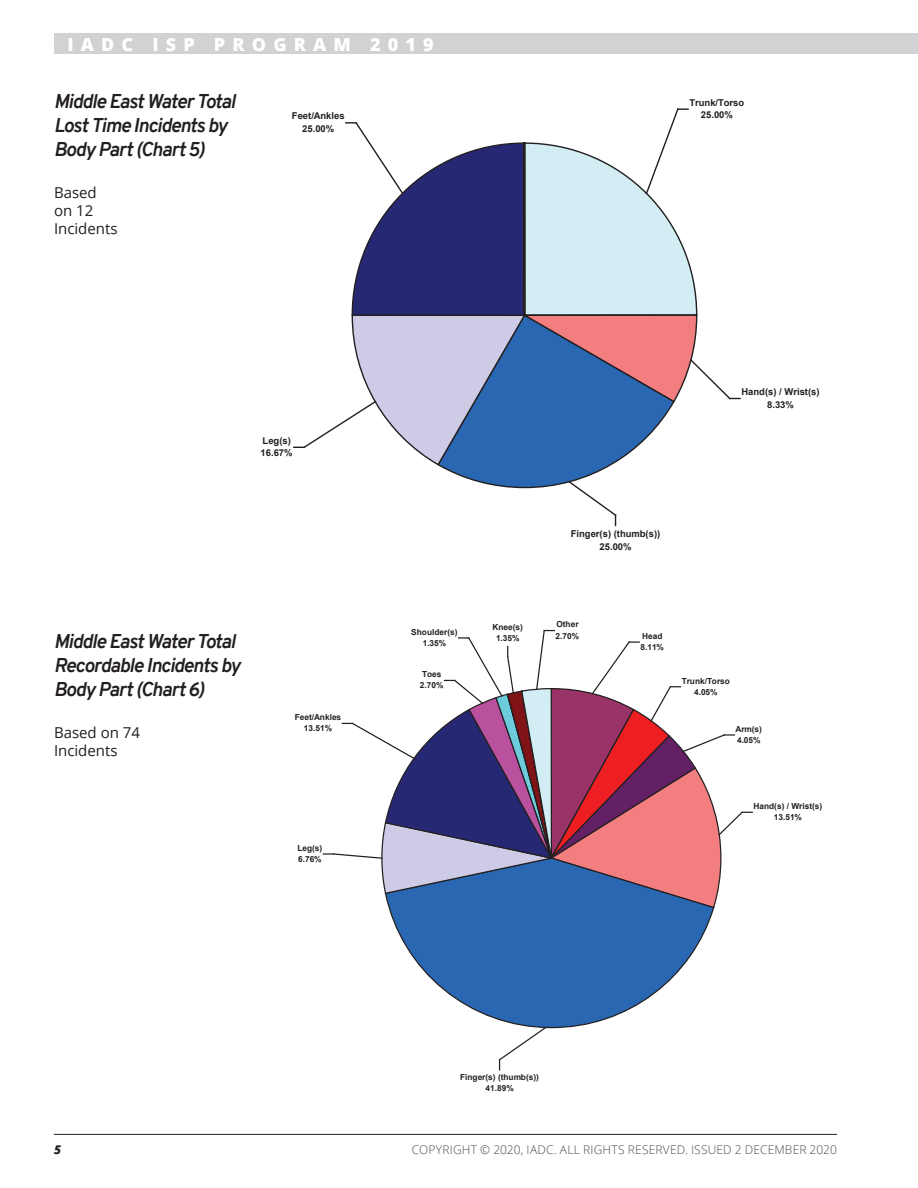
<style>
.page{position:relative;width:918px;height:1188px;background:#fff}
.page>*{position:absolute;margin:0;border:0;box-sizing:border-box;transform-origin:0 0}
.t1{font:italic 700 19.5px/24px "Overpass";letter-spacing:-.045em;color:#231f20}
.t2{font:800 18px "Open Sans";letter-spacing:.4em;color:#fff}
.t3{font:15px/18px "Open Sans";color:#231f20}
.t4{font:300 12px "Open Sans";letter-spacing:.015em;color:#4b4c4d}
.t5{font:italic 800 12px "Open Sans";color:#231f20}
.t6{font:700 11.7px "Arial";letter-spacing:-.005em;color:#231f20}
.t7{font:700 9.45px/12.8px "Arial";color:#231f20;text-align:center}
.t8{font:700 8.25px/11.2px "Arial";color:#231f20;text-align:center}
</style>
<div class="page">
<div style="left:54px;top:34px;width:864px;height:20px;background:#d1d2d4"></div>
<hr style="left:54px;top:1134px;width:783px;height:1px;background:#231f20">
<svg style="left:294px;top:108px;width:446px;height:417px"></svg>
<svg style="left:389px;top:909px;width:325px;height:120px"></svg>
<svg style="left:498px;top:1026px;width:49px;height:44px"></svg>
<svg style="left:323px;top:629px;width:429px;height:280px"></svg>
<h2 class="t2" style="left:68px;top:31px;width:368px">IADC ISP PROGRAM 2019</h2>
<h1 class="t1" style="left:54px;top:89px;width:183px">Middle East Water Total<br>Lost Time Incidents by<br>Body Part (Chart 5)</h1>
<h3 class="t3" style="left:54px;top:183px;width:65px">Based on 12<br>Incidents</h3>
<p class="t7" style="left:292px;top:110px;width:54px">Feet/Ankles<br>25.00%</p>
<p class="t7" style="left:690px;top:96px;width:56px">Trunk/Torso<br>25.00%</p>
<p class="t7" style="left:261px;top:434px;width:34px;text-align:left">Leg(s)<br>16.67%</p>
<h1 class="t1" style="left:54px;top:629px;width:188px">Middle East Water Total<br>Recordable Incidents by<br>Body Part (Chart 6)</h1>
<h3 class="t6" style="left:55px;top:652px;width:151px">Issued: 19 November 2020</h3>
<h3 class="t3" style="left:54px;top:723px;width:88px">Based on 74<br>Incidents</h3>
<p class="t8" style="left:295px;top:712px;width:48px">Feet/Ankles<br>13.51%</p>
<p class="t8" style="left:297px;top:842px;width:26px;text-align:left">Leg(s)<br>6.76%</p>
<p class="t7" style="left:741px;top:385px;width:80px">Hand(s) / Wrist(s)<br>8.33%</p>
<p class="t8" style="left:411px;top:626px;width:48px">Shoulder(s)<br>1.35%</p>
<p class="t8" style="left:420px;top:669px;width:25px;text-align:left">Toes<br>2.70%</p>
<p class="t8" style="left:492px;top:622px;width:32px">Knee(s)<br>1.35%</p>
<p class="t7" style="left:571px;top:527px;width:91px">Finger(s) (thumb(s))<br>25.00%</p>
<p class="t8" style="left:556px;top:619px;width:25px;text-align:left">Other<br>2.70%</p>
<p class="t8" style="left:640px;top:630px;width:25px;text-align:left">Head<br>8.11%</p>
<p class="t8" style="left:682px;top:675px;width:50px">Trunk/Torso<br>4.05%</p>
<p class="t8" style="left:736px;top:723px;width:28px;text-align:left">Arm(s)<br>4.05%</p>
<p class="t8" style="left:754px;top:801px;width:70px">Hand(s) / Wrist(s)<br>13.51%</p>
<p class="t8" style="left:460px;top:1072px;width:80px">Finger(s) (thumb(s))<br>41.89%</p>
<h3 class="t5" style="left:54px;top:1141px;width:8px">5</h3>
<h3 class="t4" style="left:412px;top:1142px;width:427px">COPYRIGHT © 2020, IADC. ALL RIGHTS RESERVED. ISSUED 2 DECEMBER 2020</h3>
</div>
